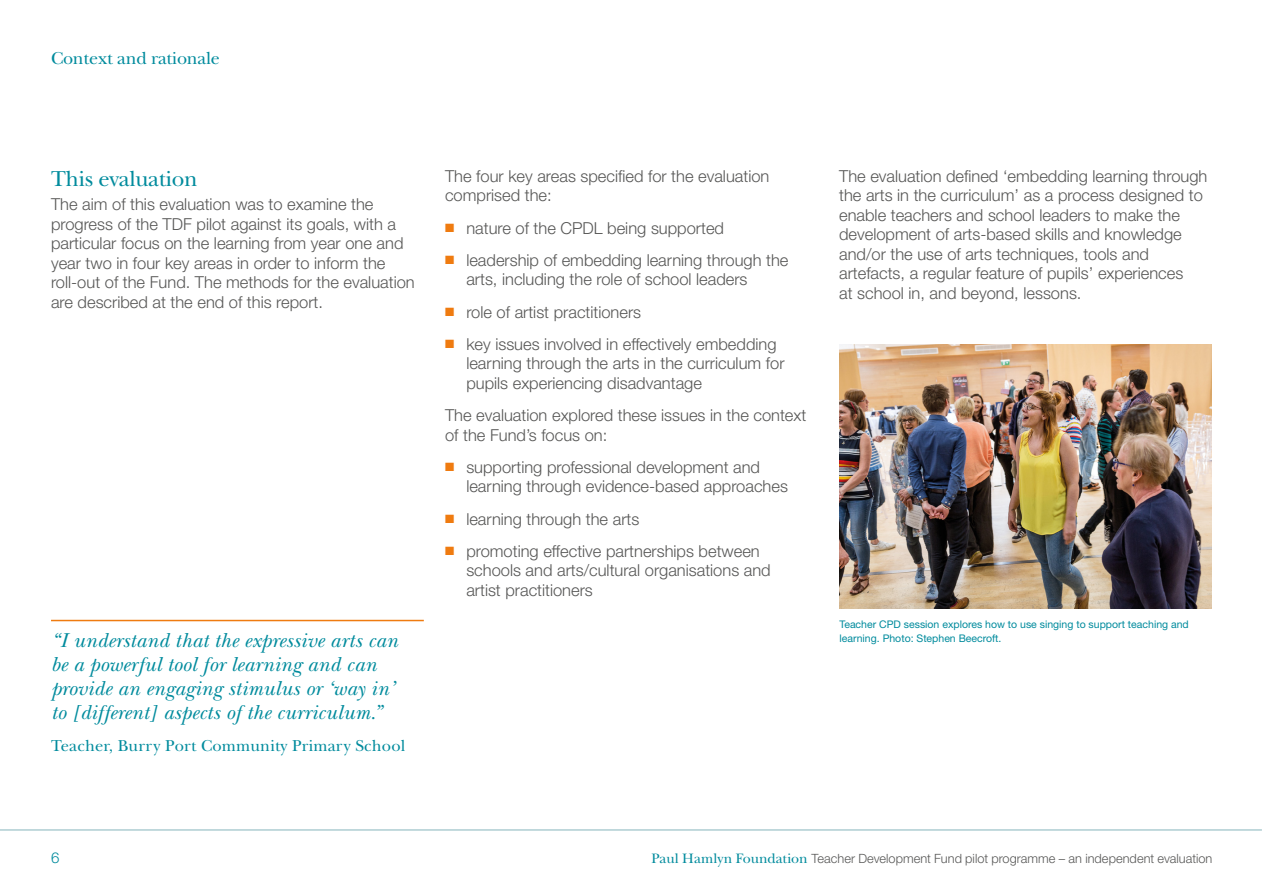
<style>
.page{position:relative;width:1263px;height:893px;background:#fff}
.page>*{position:absolute;margin:0;border:0;box-sizing:border-box;transform-origin:0 0}
.t1{font:22.5px "New Baskerville";letter-spacing:-.01em;color:#008b9d}
.t2{font:italic 21px/24px "New Baskerville";letter-spacing:.01em;color:#008b9d}
.t3{font:18px "New Baskerville";letter-spacing:-.01em;color:#008b9d}
.t4{font:300 16.5px/19.5px "Helvetica Neue LT Std";color:#575756}
.t5{font:16.5px "New Baskerville";letter-spacing:.01em;color:#008b9d}
.t6{font:300 15px "Helvetica Neue LT Std";color:#008b9d}
.t7{font:300 12.75px "Helvetica Neue LT Std";color:#575756}
.t8{font:10.5px/13.5px "Helvetica Neue LT Std";color:#008b9d}
.s1{color:#ef7b10}
.s2{font-family:"New Baskerville";font-weight:400;font-size:14.25px;color:#008b9d}
</style>
<div class="page">
<img style="left:839px;top:344px;width:373px;height:264px">
<hr style="left:51px;top:620px;width:373px;height:1px;background:#ef7b10">
<hr style="left:0;top:829px;width:1262px;height:2px;background:#aecdd2">
<p class="t3" style="left:51px;top:48px;width:170px">Context and rationale</p>
<h1 class="t1" style="left:51px;top:166px;width:148px">This evaluation</h1>
<p class="t4" style="left:51px;top:194px;width:365px">The aim of this evaluation was to examine the progress of the TDF pilot against its goals, with a particular focus on the learning from year one and year two in four key areas in order to inform the roll-out of the Fund. The methods for the evaluation are described at the end of this report.</p>
<p class="t2" style="left:51px;top:628px;width:348px">“I understand that the expressive arts can be a powerful tool for learning and can provide an engaging stimulus or ‘way in’ to [different] aspects of the curriculum.”</p>
<p class="t5" style="left:51px;top:736px;width:356px">Teacher, Burry Port Community Primary School</p>
<p class="t4" style="left:445px;top:166px;width:326px">The four key areas specified for the evaluation comprised the:</p>
<p class="t4" style="left:445px;top:218px;width:280px"><span class="s1">■</span> nature of the CPDL being supported</p>
<p class="t4" style="left:466px;top:250px;width:324px;text-indent:-21px"><span class="s1">■</span> leadership of embedding learning through the arts, including the role of school leaders</p>
<p class="t4" style="left:445px;top:302px;width:198px"><span class="s1">■</span> role of artist practitioners</p>
<p class="t4" style="left:466px;top:334px;width:320px;text-indent:-21px"><span class="s1">■</span> key issues involved in effectively embedding learning through the arts in the curriculum for pupils experiencing disadvantage</p>
<p class="t4" style="left:445px;top:405px;width:363px">The evaluation explored these issues in the context of the Fund’s focus on:</p>
<p class="t4" style="left:466px;top:457px;width:323px;text-indent:-21px"><span class="s1">■</span> supporting professional development and learning through evidence-based approaches</p>
<p class="t4" style="left:445px;top:509px;width:196px"><span class="s1">■</span> learning through the arts</p>
<p class="t4" style="left:466px;top:541px;width:306px;text-indent:-21px"><span class="s1">■</span> promoting effective partnerships between schools and arts/cultural organisations and artist practitioners</p>
<p class="t4" style="left:839px;top:166px;width:370px">The evaluation defined ‘embedding learning through the arts in the curriculum’ as a process designed to enable teachers and school leaders to make the development of arts-based skills and knowledge and/or the use of arts techniques, tools and artefacts, a regular feature of pupils’ experiences<br>at school in, and beyond, lessons.</p>
<p class="t8" style="left:839px;top:618px;width:351px">Teacher CPD session explores how to use singing to support teaching and learning. Photo: Stephen Beecroft.</p>
<p class="t6" style="left:51px;top:849px;width:10px">6</p>
<p class="t7" style="left:651px;top:851px;width:562px"><span class="s2">Paul Hamlyn Foundation</span> Teacher Development Fund pilot programme – an independent evaluation</p>
</div>
